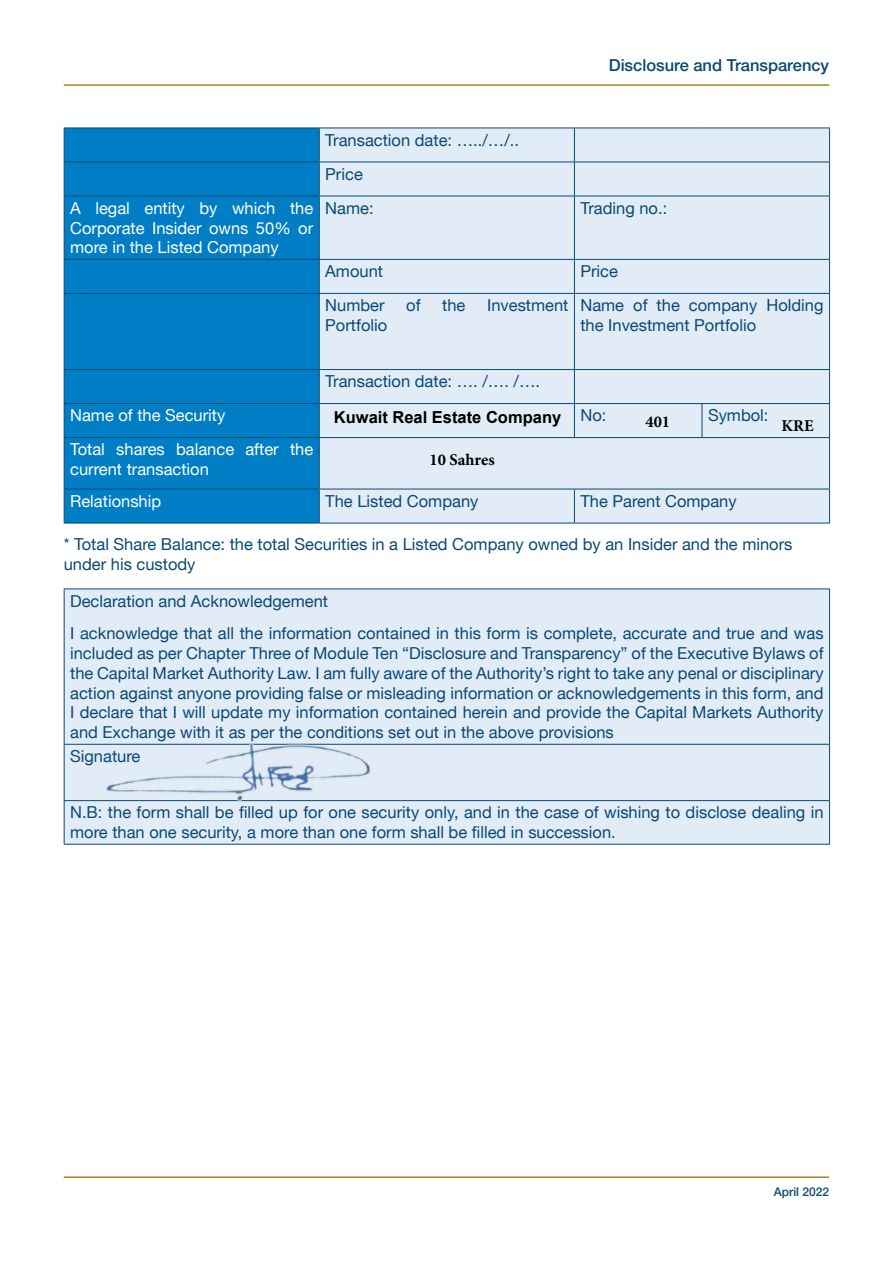
<style>
.page{position:relative;width:893px;height:1263px;background:#fff}
.page>*{position:absolute;margin:0;border:0;box-sizing:border-box;transform-origin:0 0}
.Column_Right{font:16.5px/19.8px "Helvetica Neue LT";color:#0a4975}
.Column_Right-2{font:16.5px/19.8px "Helvetica Neue LT";color:#fff;text-align:justify}
.t1{font:500 16.5px "Helvetica Neue LT";color:#0a4975}
.t2{font:700 16.5px "Arial";color:#000}
.t3{font:700 16.5px "Minion Pro";color:#000}
.t4{font:500 12px "Helvetica Neue LT";color:#0a4975}
</style>
<div class="page">
<hr style="left:64px;top:84px;width:765px;height:2px;background:#a78126">
<hr style="left:64px;top:1176px;width:765px;height:2px;background:#a78126">
<div style="left:65px;top:129px;width:254px;height:394px;background:#007ec5"></div>
<div style="left:320px;top:129px;width:509px;height:394px;background:#e1ecf7"></div>
<hr style="left:829px;top:128px;width:1px;height:34px;background:#0a4975">
<hr style="left:829px;top:162px;width:1px;height:34px;background:#0a4975">
<hr style="left:829px;top:196px;width:1px;height:63px;background:#0a4975">
<hr style="left:829px;top:260px;width:1px;height:33px;background:#0a4975">
<hr style="left:829px;top:294px;width:1px;height:75px;background:#0a4975">
<hr style="left:829px;top:370px;width:1px;height:33px;background:#0a4975">
<hr style="left:702px;top:403px;width:128px;height:1px;background:#0a4975">
<hr style="left:829px;top:404px;width:1px;height:33px;background:#0a4975">
<hr style="left:319px;top:489px;width:255px;height:1px;background:#0a4975">
<hr style="left:574px;top:489px;width:128px;height:1px;background:#0a4975">
<hr style="left:702px;top:489px;width:128px;height:1px;background:#0a4975">
<hr style="left:829px;top:489px;width:1px;height:34px;background:#0a4975">
<hr style="left:319px;top:523px;width:255px;height:1px;background:#0a4975">
<hr style="left:574px;top:523px;width:128px;height:1px;background:#0a4975">
<hr style="left:702px;top:523px;width:128px;height:1px;background:#0a4975">
<hr style="left:64px;top:128px;width:1px;height:34px;background:#0a4975">
<hr style="left:64px;top:128px;width:255px;height:1px;background:#0a4975">
<hr style="left:319px;top:128px;width:1px;height:34px;background:#0a4975">
<hr style="left:319px;top:128px;width:255px;height:1px;background:#0a4975">
<hr style="left:574px;top:128px;width:1px;height:34px;background:#0a4975">
<hr style="left:574px;top:128px;width:128px;height:1px;background:#0a4975">
<hr style="left:702px;top:128px;width:128px;height:1px;background:#0a4975">
<hr style="left:64px;top:162px;width:1px;height:34px;background:#0a4975">
<hr style="left:64px;top:162px;width:255px;height:1px;background:#0a4975">
<hr style="left:319px;top:162px;width:1px;height:34px;background:#0a4975">
<hr style="left:319px;top:162px;width:255px;height:1px;background:#0a4975">
<hr style="left:574px;top:162px;width:1px;height:34px;background:#0a4975">
<hr style="left:574px;top:162px;width:128px;height:1px;background:#0a4975">
<hr style="left:702px;top:162px;width:128px;height:1px;background:#0a4975">
<hr style="left:64px;top:196px;width:1px;height:63px;background:#0a4975">
<hr style="left:64px;top:196px;width:255px;height:1px;background:#0a4975">
<hr style="left:319px;top:196px;width:1px;height:63px;background:#0a4975">
<hr style="left:319px;top:196px;width:255px;height:1px;background:#0a4975">
<hr style="left:574px;top:196px;width:1px;height:63px;background:#0a4975">
<hr style="left:574px;top:196px;width:128px;height:1px;background:#0a4975">
<hr style="left:702px;top:196px;width:128px;height:1px;background:#0a4975">
<hr style="left:64px;top:260px;width:1px;height:33px;background:#0a4975">
<hr style="left:64px;top:259px;width:255px;height:1px;background:#0a4975">
<hr style="left:319px;top:260px;width:1px;height:33px;background:#0a4975">
<hr style="left:319px;top:259px;width:255px;height:1px;background:#0a4975">
<hr style="left:574px;top:260px;width:1px;height:33px;background:#0a4975">
<hr style="left:574px;top:259px;width:128px;height:1px;background:#0a4975">
<hr style="left:702px;top:259px;width:128px;height:1px;background:#0a4975">
<hr style="left:64px;top:294px;width:1px;height:75px;background:#0a4975">
<hr style="left:64px;top:293px;width:255px;height:1px;background:#0a4975">
<hr style="left:319px;top:294px;width:1px;height:75px;background:#0a4975">
<hr style="left:319px;top:293px;width:255px;height:1px;background:#0a4975">
<hr style="left:574px;top:294px;width:1px;height:75px;background:#0a4975">
<hr style="left:574px;top:293px;width:128px;height:1px;background:#0a4975">
<hr style="left:702px;top:293px;width:128px;height:1px;background:#0a4975">
<hr style="left:64px;top:370px;width:1px;height:33px;background:#0a4975">
<hr style="left:64px;top:369px;width:255px;height:1px;background:#0a4975">
<hr style="left:319px;top:370px;width:1px;height:33px;background:#0a4975">
<hr style="left:319px;top:369px;width:255px;height:1px;background:#0a4975">
<hr style="left:574px;top:370px;width:1px;height:33px;background:#0a4975">
<hr style="left:574px;top:369px;width:128px;height:1px;background:#0a4975">
<hr style="left:702px;top:369px;width:128px;height:1px;background:#0a4975">
<hr style="left:64px;top:404px;width:1px;height:33px;background:#0a4975">
<hr style="left:64px;top:403px;width:255px;height:1px;background:#0a4975">
<hr style="left:319px;top:404px;width:1px;height:33px;background:#0a4975">
<hr style="left:319px;top:403px;width:255px;height:1px;background:#0a4975">
<hr style="left:574px;top:404px;width:1px;height:33px;background:#0a4975">
<hr style="left:574px;top:403px;width:128px;height:1px;background:#0a4975">
<hr style="left:702px;top:404px;width:1px;height:33px;background:#0a4975">
<hr style="left:64px;top:438px;width:1px;height:51px;background:#0a4975">
<hr style="left:64px;top:437px;width:255px;height:1px;background:#0a4975">
<hr style="left:319px;top:438px;width:1px;height:51px;background:#0a4975">
<hr style="left:319px;top:437px;width:255px;height:1px;background:#0a4975">
<hr style="left:574px;top:437px;width:128px;height:1px;background:#0a4975">
<hr style="left:702px;top:437px;width:128px;height:1px;background:#0a4975">
<hr style="left:829px;top:438px;width:1px;height:51px;background:#0a4975">
<hr style="left:64px;top:489px;width:1px;height:34px;background:#0a4975">
<hr style="left:64px;top:489px;width:255px;height:1px;background:#0a4975">
<hr style="left:64px;top:523px;width:255px;height:1px;background:#0a4975">
<hr style="left:319px;top:489px;width:1px;height:34px;background:#0a4975">
<hr style="left:574px;top:489px;width:1px;height:34px;background:#0a4975">
<div style="left:65px;top:589px;width:764px;height:255px;background:#e1ecf7"></div>
<hr style="left:829px;top:589px;width:1px;height:155px;background:#0a4975">
<hr style="left:64px;top:588px;width:766px;height:1px;background:#0a4975">
<hr style="left:64px;top:589px;width:1px;height:155px;background:#0a4975">
<hr style="left:829px;top:745px;width:1px;height:55px;background:#0a4975">
<hr style="left:64px;top:744px;width:766px;height:1px;background:#0a4975">
<hr style="left:64px;top:745px;width:1px;height:55px;background:#0a4975">
<hr style="left:829px;top:801px;width:1px;height:43px;background:#0a4975">
<hr style="left:64px;top:800px;width:766px;height:1px;background:#0a4975">
<hr style="left:64px;top:801px;width:1px;height:43px;background:#0a4975">
<hr style="left:64px;top:844px;width:766px;height:1px;background:#0a4975">
<img style="left:102px;top:737px;width:271px;height:69px">
<p class="Column_Right" style="left:325px;top:130px;width:195px">Transaction date: …../…/..</p>
<p class="Column_Right" style="left:325px;top:164px;width:39px">Price</p>
<p class="t1" style="left:609px;top:56px;width:222px">Disclosure and Transparency</p>
<p class="Column_Right-2" style="left:70px;top:198px;width:245px">A legal entity by which the Corporate Insider owns 50% or more in the Listed Company</p>
<p class="Column_Right" style="left:325px;top:198px;width:50px">Name:</p>
<p class="Column_Right" style="left:580px;top:198px;width:88px">Trading no.:</p>
<p class="Column_Right" style="left:325px;top:261px;width:59px">Amount</p>
<p class="Column_Right" style="left:580px;top:261px;width:39px">Price</p>
<p class="Column_Right" style="left:325px;top:295px;width:61px">Number</p>
<p class="Column_Right" style="left:406px;top:295px;width:16px">of</p>
<p class="Column_Right" style="left:442px;top:295px;width:25px">the</p>
<p class="Column_Right" style="left:487px;top:295px;width:83px">Investment</p>
<p class="Column_Right" style="left:325px;top:315px;width:64px">Portfolio</p>
<p class="Column_Right" style="left:580px;top:295px;width:245px">Name of the company Holding the Investment Portfolio</p>
<p class="Column_Right" style="left:325px;top:371px;width:216px">Transaction date: …. /…. /….</p>
<p class="Column_Right-2" style="left:70px;top:405px;width:157px">Name of the Security</p>
<p class="Column_Right" style="left:580px;top:405px;width:27px">No:</p>
<p class="Column_Right" style="left:708px;top:405px;width:62px">Symbol:</p>
<p class="Column_Right-2" style="left:70px;top:439px;width:245px">Total shares balance after the current transaction</p>
<p class="Column_Right-2" style="left:70px;top:491px;width:93px">Relationship</p>
<p class="Column_Right" style="left:325px;top:491px;width:155px">The Listed Company</p>
<p class="Column_Right" style="left:580px;top:491px;width:158px">The Parent Company</p>
<p class="Column_Right" style="left:64px;top:534px;width:730px">* Total Share Balance: the total Securities in a Listed Company owned by an Insider and the minors under his custody</p>
<p class="Column_Right" style="left:70px;top:591px;width:259px">Declaration and Acknowledgement</p>
<p class="Column_Right" style="left:70px;top:623px;width:755px;text-align:justify">I acknowledge that all the information contained in this form is complete, accurate and true and was included as per Chapter Three of Module Ten “Disclosure and Transparency” of the Executive Bylaws of the Capital Market Authority Law. I am fully aware of the Authority’s right to take any penal or disciplinary action against anyone providing false or misleading information or acknowledgements in this form, and I declare that I will update my information contained herein and provide the Capital Markets Authority and Exchange with it as per the conditions set out in the above provisions</p>
<p class="Column_Right" style="left:70px;top:746px;width:72px">Signature</p>
<p class="t2" style="left:334px;top:405px;width:229px">Kuwait Real Estate Company</p>
<p class="t3" style="left:645px;top:410px;width:26px">401</p>
<p class="t3" style="left:782px;top:414px;width:34px">KRE</p>
<p class="t3" style="left:429px;top:448px;width:67px">10 Sahres</p>
<p class="Column_Right" style="left:70px;top:802px;width:755px">N.B: the form shall be filled up for one security only, and in the case of wishing to disclose dealing in more than one security, a more than one form shall be filled in succession.</p>
<p class="t4" style="left:774px;top:1184px;width:57px">April 2022</p>
</div>
